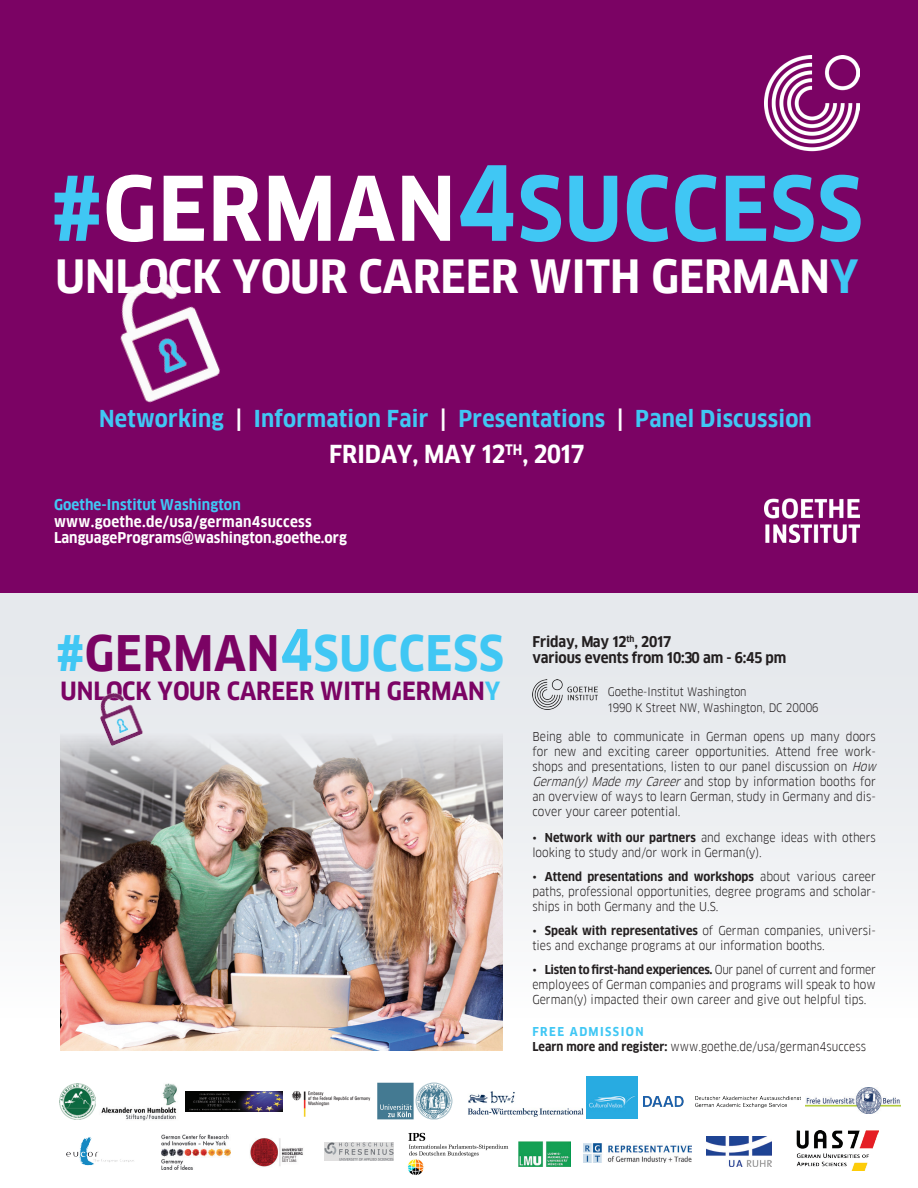
<style>
.page{position:relative;width:918px;height:1188px;background:#fff}
.page>*{position:absolute;margin:0;border:0;box-sizing:border-box;transform-origin:0 0}
.t1{font:700 86.7px "Goethe FF Clan";letter-spacing:.015em;color:#40c7f4}
.t2{font:700 47.85px "Goethe FF Clan";letter-spacing:.015em;color:#40c7f4}
.t3{font:700 44.85px "Goethe FF Clan";color:#fff}
.t4{font:700 24.45px "Goethe FF Clan";color:#7b0364}
.t5{font:700 24.3px "Goethe FF Clan";color:#fff}
.t6{font:700 22.8px "Goethe FF Clan";letter-spacing:.01em;color:#40c7f4}
.DATE{font:700 14.55px "Goethe FF Clan";letter-spacing:-.01em;color:#231f20}
.t7{font:700 14.55px "Goethe FF Clan";color:#fff}
.t8{font:700 14.55px "Goethe FF Clan";letter-spacing:.02em;color:#fff}
.t9{font:700 14.55px "Goethe FF Clan";letter-spacing:.01em;color:#40c7f4}
.Bodytext{font:12px/15px "Goethe FF Clan";color:#231f20}
.t10{font:700 12px "Goethe FF Clan";letter-spacing:.12em;color:#40c7f4}
.t11{font:11.55px "Goethe FF Clan";color:#231f20}
.s1{color:#fff}
.s2{font-size:100.8px}
.s3{color:#40c7f4}
.s4{color:#7b0364}
.s5{font-size:55.65px}
.s6{font-style:italic}
.s7{font-weight:700}
</style>
<div class="page">
<div style="left:0;top:0;width:918px;height:594px;background:#7b0364"></div>
<img style="left:765px;top:56px;width:95px;height:96px">
<img style="left:764px;top:498px;width:95px;height:45px">
<img style="left:120px;top:277px;width:100px;height:126px">
<img style="left:147px;top:277px;width:14px;height:11px">
<div style="left:0;top:593px;width:918px;height:594px;background:linear-gradient(to bottom,#e3e6ea,#fff)"></div>
<img style="left:532px;top:680px;width:65px;height:30px">
<img style="left:59px;top:1083px;width:36px;height:36px">
<img style="left:97px;top:1078px;width:84px;height:48px">
<img style="left:806px;top:1088px;width:94px;height:25px">
<img style="left:249px;top:1133px;width:66px;height:38px">
<img style="left:518px;top:1142px;width:52px;height:24px">
<img style="left:161px;top:1135px;width:69px;height:34px">
<img style="left:643px;top:1096px;width:158px;height:12px">
<img style="left:185px;top:1092px;width:97px;height:20px">
<img style="left:285px;top:1084px;width:97px;height:41px">
<img style="left:324px;top:1143px;width:69px;height:18px">
<img style="left:587px;top:1077px;width:50px;height:42px">
<img style="left:58px;top:1128px;width:98px;height:47px">
<img style="left:583px;top:1143px;width:108px;height:19px">
<img style="left:707px;top:1136px;width:64px;height:31px">
<img style="left:797px;top:1130px;width:82px;height:40px">
<img style="left:90px;top:683px;width:59px;height:50px">
<img style="left:61px;top:733px;width:441px;height:318px">
<img style="left:468px;top:1090px;width:116px;height:27px">
<img style="left:405px;top:1130px;width:107px;height:48px">
<img style="left:377px;top:1081px;width:77px;height:40px">
<p class="t1" style="left:52px;top:159px;width:813px">#<span class="s1">GERMAN</span><span class="s2">4</span>SUCCESS</p>
<p class="t3" style="left:55px;top:251px;width:804px">UNLOCK YOUR CAREER WITH GERMAN<span class="s3">Y</span></p>
<p class="t6" style="left:99px;top:405px;width:714px">Networking <span class="s1">|</span> Information Fair <span class="s1">|</span> Presentations <span class="s1">|</span> Panel Discussion</p>
<p class="t5" style="left:329px;top:440px;width:257px">FRIDAY, MAY 12<sup>TH</sup>, 2017</p>
<p class="t9" style="left:54px;top:496px;width:188px">Goethe-Institut Washington</p>
<p class="t8" style="left:54px;top:513px;width:259px">www.goethe.de/usa/german4success</p>
<p class="t7" style="left:54px;top:529px;width:295px">LanguagePrograms@washington.goethe.org</p>
<p class="t2" style="left:57px;top:625px;width:449px">#<span class="s4">GERMAN</span><span class="s5">4</span>SUCCESS</p>
<p class="t4" style="left:61px;top:676px;width:441px">UNLOCK YOUR CAREER WITH GERMAN<span class="s3">Y</span></p>
<p class="DATE" style="left:532px;top:633px;width:141px">Friday, May 12<sup>th</sup>, 2017</p>
<p class="DATE" style="left:532px;top:649px;width:255px">various events from 10:30 am - 6:45 pm</p>
<p class="t11" style="left:608px;top:685px;width:140px">Goethe-Institut Washington</p>
<p class="t11" style="left:608px;top:701px;width:212px">1990 K Street NW, Washington, DC 20006</p>
<p class="Bodytext" style="left:532px;top:729px;width:349px">Being able to communicate in German opens up many doors for new and exciting career opportunities. Attend free work&shy;shops and presentations, listen to our panel discussion on <span class="s6">How German(y)MademyCareer</span>and stop by information booths for an overview of ways to learn German, study in Germany and dis&shy;cover your career potential.</p>
<p class="Bodytext" style="left:532px;top:830px;width:345px">• <span class="s7">Network with our partners</span> and exchange ideas with others looking to study and/or work in German(y).</p>
<p class="Bodytext" style="left:532px;top:869px;width:345px;text-align:justify">• <span class="s7">Attend presentations and workshops</span> about various career paths, professional opportunities, degree programs and scholar&shy;ships in both Germany and the U.S.</p>
<p class="Bodytext" style="left:532px;top:923px;width:345px">• <span class="s7">Speak with representatives</span> of German companies, universi&shy;ties and exchange programs at our information booths.</p>
<p class="Bodytext" style="left:532px;top:962px;width:345px;text-align:justify">• <span class="s7">Listen to first-hand experiences.</span> Our panel of current and former employees of German companies and programs will speak to how German(y) impacted their own career and give out helpful tips.</p>
<p class="t10" style="left:532px;top:1024px;width:113px">FREE ADMISSION</p>
<p class="Bodytext" style="left:532px;top:1039px;width:335px"><span class="s7">Learn more and register:</span> www.goethe.de/usa/german4success</p>
</div>
